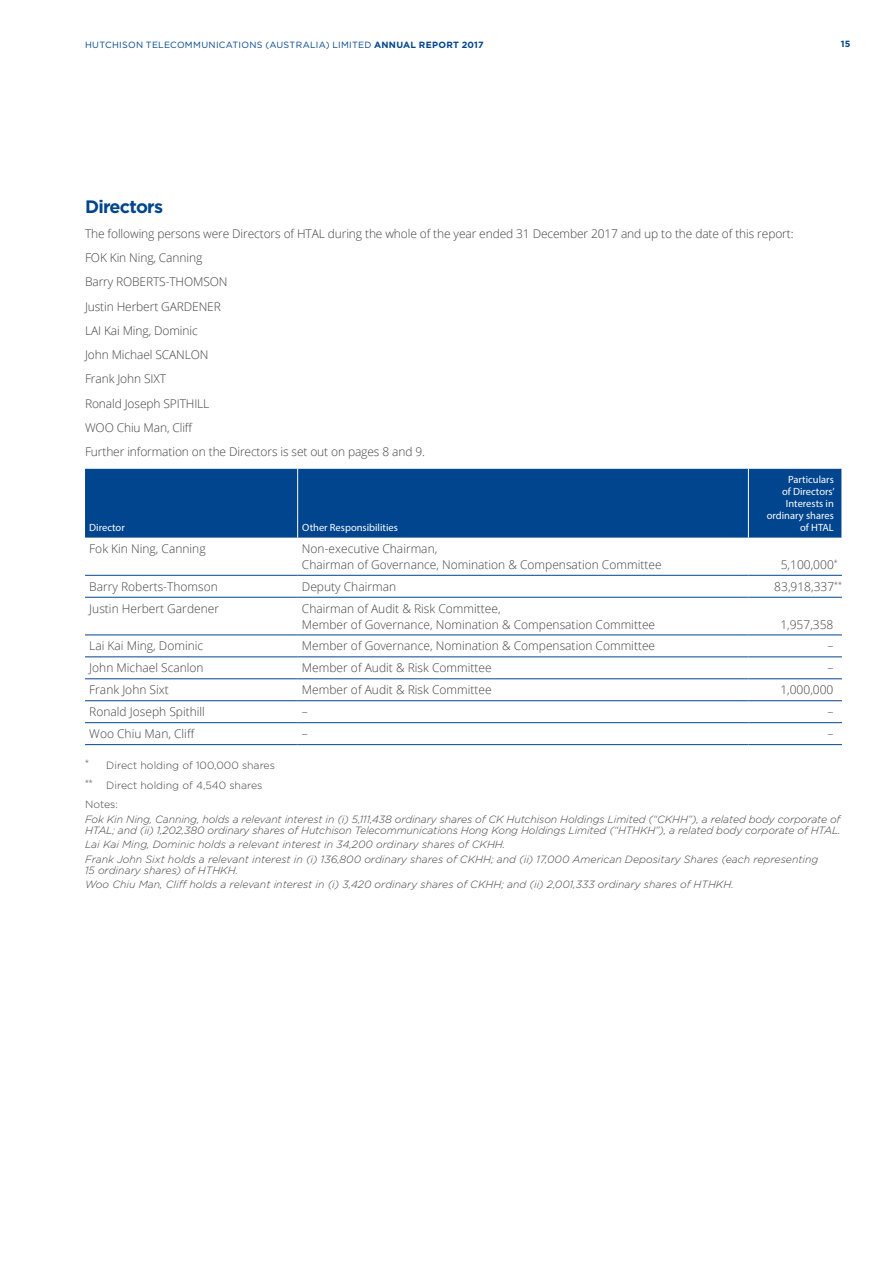
<style>
.page{position:relative;width:893px;height:1263px;background:#fff}
.page>*{position:absolute;margin:0;border:0;box-sizing:border-box;transform-origin:0 0}
.t1{font:700 18px "Gotham";letter-spacing:-.04em;color:#00458d}
.t2{font:300 12px/24.3px "Open Sans";color:#414042}
.t3{font:italic 300 10.5px/14.7px "Gotham";letter-spacing:-.005em;color:#414042}
.t4{font:10.5px/12px "Myriad Pro";color:#fff;text-align:right}
.t5{font:300 10.5px/19px "Gotham";color:#414042}
.t6{font:9px "Gotham";letter-spacing:.03em;color:#00458d}
.t7{font:700 9px "Gotham";color:#00458d}
.t8{font:300 7.05px "Open Sans";color:#414042}
.s1{font-weight:700}
</style>
<div class="page">
<div style="left:85px;top:469px;width:757px;height:69px;background:#00458d"></div>
<hr style="left:85px;top:575px;width:213px;height:1px;background:#00458d">
<hr style="left:298px;top:575px;width:450px;height:1px;background:#00458d">
<hr style="left:748px;top:575px;width:94px;height:1px;background:#00458d">
<hr style="left:85px;top:597px;width:213px;height:1px;background:#00458d">
<hr style="left:298px;top:597px;width:450px;height:1px;background:#00458d">
<hr style="left:748px;top:597px;width:94px;height:1px;background:#00458d">
<hr style="left:85px;top:634px;width:213px;height:1px;background:#00458d">
<hr style="left:298px;top:634px;width:450px;height:1px;background:#00458d">
<hr style="left:748px;top:634px;width:94px;height:1px;background:#00458d">
<hr style="left:85px;top:656px;width:213px;height:1px;background:#00458d">
<hr style="left:298px;top:656px;width:450px;height:1px;background:#00458d">
<hr style="left:748px;top:656px;width:94px;height:1px;background:#00458d">
<hr style="left:85px;top:678px;width:213px;height:1px;background:#00458d">
<hr style="left:298px;top:678px;width:450px;height:1px;background:#00458d">
<hr style="left:748px;top:678px;width:94px;height:1px;background:#00458d">
<hr style="left:85px;top:700px;width:213px;height:1px;background:#00458d">
<hr style="left:298px;top:700px;width:450px;height:1px;background:#00458d">
<hr style="left:748px;top:700px;width:94px;height:1px;background:#00458d">
<hr style="left:85px;top:722px;width:213px;height:1px;background:#00458d">
<hr style="left:298px;top:722px;width:450px;height:1px;background:#00458d">
<hr style="left:748px;top:722px;width:94px;height:1px;background:#00458d">
<hr style="left:85px;top:744px;width:213px;height:1px;background:#00458d">
<hr style="left:298px;top:744px;width:450px;height:1px;background:#00458d">
<hr style="left:748px;top:744px;width:94px;height:1px;background:#00458d">
<hr style="left:297px;top:469px;width:1px;height:69px;background:#fff">
<hr style="left:748px;top:469px;width:1px;height:69px;background:#fff">
<p class="t6" style="left:85px;top:39px;width:400px">HUTCHISON TELECOMMUNICATIONS (AUSTRALIA) LIMITED <span class="s1">ANNUAL REPORT 2017</span></p>
<p class="t7" style="left:841px;top:38px;width:11px">15</p>
<h1 class="t1" style="left:85px;top:195px;width:80px">Directors</h1>
<p class="t2" style="left:85px;top:221px;width:710px">The following persons were Directors of HTAL during the whole of the year ended 31 December 2017 and up to the date of this report:<br>FOK Kin Ning, Canning<br>Barry ROBERTS-THOMSON<br>Justin Herbert GARDENER<br>LAI Kai Ming, Dominic<br>John Michael SCANLON<br>Frank John SIXT<br>Ronald Joseph SPITHILL<br>WOO Chiu Man, Cliff<br>Further information on the Directors is set out on pages 8 and 9.</p>
<p class="t4" style="left:89px;top:521px;width:37px">Director</p>
<p class="t4" style="left:302px;top:521px;width:97px">Other Responsibilities</p>
<p class="t2" style="left:89px;top:536px;width:118px">Fok Kin Ning, Canning</p>
<p class="t2" style="left:302px;top:541px;width:361px;line-height:15.8px">Non-executive Chairman,<br>Chairman of Governance, Nomination &amp; Compensation Committee</p>
<p class="t4" style="left:767px;top:473px;width:69px">Particulars<br>of Directors’<br>Interests in ordinary shares of HTAL</p>
<p class="t2" style="left:781px;top:552px;width:58px">5,100,000<sup>*</sup></p>
<p class="t2" style="left:89px;top:574px;width:130px">Barry Roberts-Thomson</p>
<p class="t2" style="left:302px;top:574px;width:96px">Deputy Chairman</p>
<p class="t2" style="left:774px;top:574px;width:69px">83,918,337<sup>**</sup></p>
<p class="t2" style="left:89px;top:596px;width:131px">Justin Herbert Gardener</p>
<p class="t2" style="left:302px;top:600px;width:355px;line-height:15.8px">Chairman of Audit &amp; Risk Committee,<br>Member of Governance, Nomination &amp; Compensation Committee</p>
<p class="t2" style="left:780px;top:612px;width:55px">1,957,358</p>
<p class="t2" style="left:89px;top:634px;width:115px">Lai Kai Ming, Dominic</p>
<p class="t2" style="left:302px;top:634px;width:355px">Member of Governance, Nomination &amp; Compensation Committee</p>
<p class="t2" style="left:827px;top:634px;width:7px">–</p>
<p class="t2" style="left:89px;top:656px;width:116px">John Michael Scanlon</p>
<p class="t2" style="left:302px;top:656px;width:191px">Member of Audit &amp; Risk Committee</p>
<p class="t2" style="left:827px;top:656px;width:7px">–</p>
<p class="t2" style="left:89px;top:677px;width:81px">Frank John Sixt</p>
<p class="t2" style="left:302px;top:677px;width:191px">Member of Audit &amp; Risk Committee</p>
<p class="t2" style="left:780px;top:677px;width:55px">1,000,000</p>
<p class="t2" style="left:89px;top:699px;width:117px">Ronald Joseph Spithill</p>
<p class="t2" style="left:302px;top:699px;width:7px">–</p>
<p class="t2" style="left:827px;top:699px;width:7px">–</p>
<p class="t2" style="left:89px;top:721px;width:107px">Woo Chiu Man, Cliff</p>
<p class="t2" style="left:302px;top:721px;width:7px">–</p>
<p class="t2" style="left:827px;top:721px;width:7px">–</p>
<p class="t5" style="left:85px;top:756px;width:191px"><sup>*</sup> Direct holding of 100,000 shares</p>
<p class="t8" style="left:85px;top:778px;width:9px">**</p>
<p class="t5" style="left:85px;top:776px;width:179px;text-indent:21px">Direct holding of 4,540 shares<br>Notes:</p>
<p class="t3" style="left:85px;top:814px;width:757px;line-height:10.5px">Fok Kin Ning, Canning, holds a relevant interest in (i) 5,111,438 ordinary shares of CK Hutchison Holdings Limited (“CKHH”), a related body corporate of<br>HTAL; and (ii) 1,202,380 ordinary shares of Hutchison Telecommunications Hong Kong Holdings Limited (“HTHKH”), a related body corporate of HTAL.</p>
<p class="t3" style="left:85px;top:837px;width:735px">Lai Kai Ming, Dominic holds a relevant interest in 34,200 ordinary shares of CKHH.<br>Frank John Sixt holds a relevant interest in (i) 136,800 ordinary shares of CKHH; and (ii) 17,000 American Depositary Shares (each representing</p>
<p class="t3" style="left:85px;top:862px;width:650px">15 ordinary shares) of HTHKH.<br>Woo Chiu Man, Cliff holds a relevant interest in (i) 3,420 ordinary shares of CKHH; and (ii) 2,001,333 ordinary shares of HTHKH.</p>
</div>
